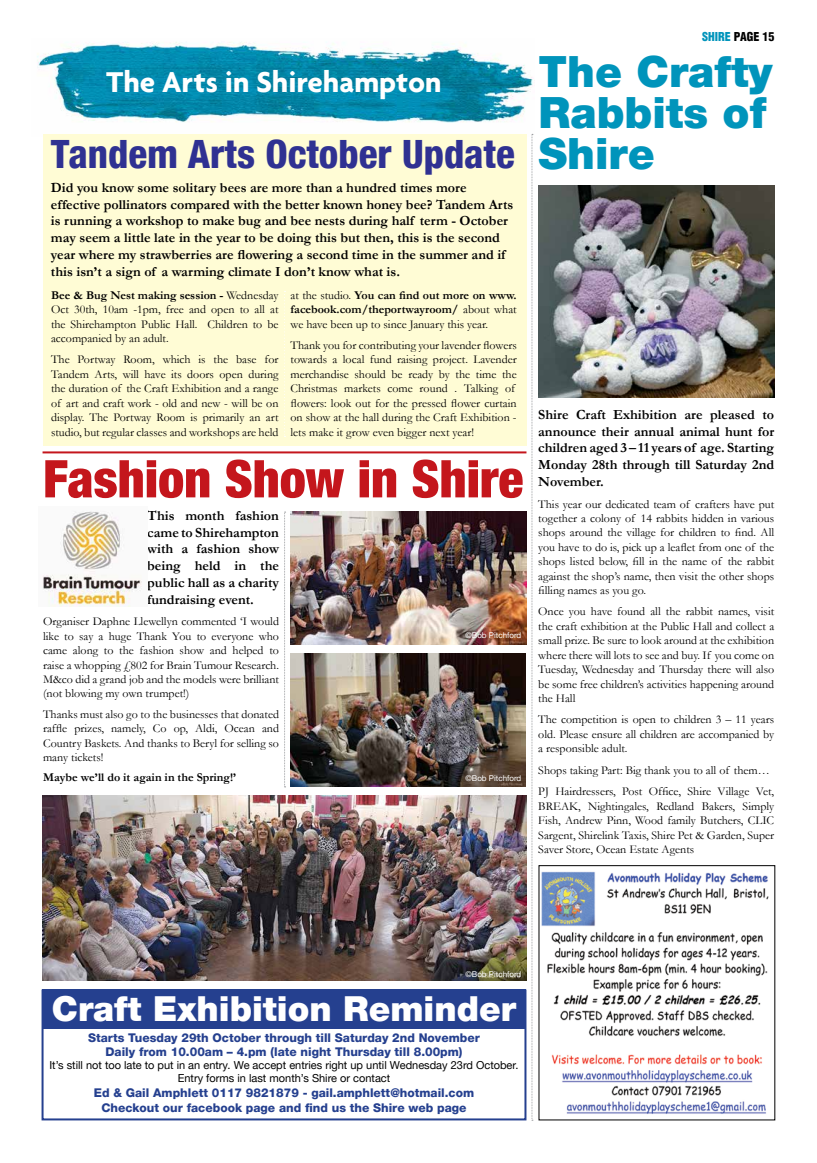
<style>
.page{position:relative;width:817px;height:1163px;background:#fff}
.page>*{position:absolute;margin:0;border:0;box-sizing:border-box;transform-origin:0 0}
.t1{font:900 condensed 52px "Helvetica Neue LTW1 G";color:#c4161c}
.t2{font:900 43px/41px "Helvetica Neue LTW1 G";color:#0094bb}
.t3{font:800 condensed 39px "Helvetica Neue LTW1 G";color:#2f3192}
.t4{font:900 34.4px "Helvetica Neue LTW1 G";color:#fff}
.t5{font:700 31px "Agenda";color:#fff}
.t6{font:700 14px/16.8px "Garamond";color:#000;text-align:justify}
.t7{font:12px/14.4px "Garamond";color:#000;text-align:justify}
.t8{font:800 12px/14.4px "Helvetica Neue LTW1 G";color:#25408f;text-align:center}
.t9{font:700 12px "Garamond";color:#000}
.t10{font:900 condensed 12px "Helvetica LT";color:#000}
.t11{font:11px/13.2px "Helvetica Neue LTW1 G";color:#000;text-align:center}
.t12{font:8px "Helvetica Neue LTW1 G";color:#fff}
.s1{font-weight:700}
.s2{color:#0094bb}
</style>
<div class="page">
<img style="left:37px;top:42px;width:497px;height:95px">
<svg style="left:45px;top:59px;width:4px;height:3px"></svg>
<div style="left:43px;top:134px;width:483px;height:311px;background:#fffcd5"></div>
<svg style="left:531px;top:134px;width:2px;height:986px"></svg>
<svg style="left:284px;top:512px;width:1px;height:275px"></svg>
<img style="left:538px;top:185px;width:235px;height:212px">
<img style="left:541px;top:871px;width:228px;height:243px">
<img style="left:43px;top:511px;width:99px;height:95px">
<img style="left:290px;top:512px;width:236px;height:132px">
<img style="left:290px;top:653px;width:235px;height:133px">
<img style="left:43px;top:795px;width:483px;height:185px">
<div style="left:42px;top:989px;width:484px;height:131px;border:2px solid #25408f"></div>
<div style="left:42px;top:989px;width:483px;height:39px;background:#25408f"></div>
<hr style="left:43px;top:451px;width:483px;height:2px;background:#c4161c">
<svg style="left:284px;top:291px;width:1px;height:146px"></svg>
<h3 class="t5" style="left:106px;top:63px;width:337px">The Arts in Shirehampton</h3>
<h3 class="t3" style="left:51px;top:131px;width:465px">Tandem Arts October Update</h3>
<p class="t6" style="left:51px;top:179px;width:464px;text-align:left">Did you know some solitary bees are more than a hundred times more effective pollinators compared with the better known honey bee? Tandem Arts is running a workshop to make bug and bee nests during half term - October may seem a little late in the year to be doing this but then, this is the second year where my strawberries are flowering a second time in the summer and if this isn’t a sign of a warming climate I don’t know what is.</p>
<p class="t7" style="left:290px;top:287px;width:228px">at the studio. <span class="s1">You can find out more on www. facebook.com/theportwayroom/</span> about what we have been up to since January this year.</p>
<p class="t7" style="left:290px;top:338px;width:228px;text-align:left">Thank you for contributing your lavender flowers towards a local fund raising project. Lavender merchandise should be ready by the time the Christmas markets come round . Talking of flowers: look out for the pressed flower curtain on show at the hall during the Craft Exhibition - lets make it grow even bigger next year!</p>
<p class="t7" style="left:51px;top:287px;width:229px"><span class="s1">Bee &amp; Bug Nest making session -</span> Wednesday Oct 30th, 10am -1pm, free and open to all at the Shirehampton Public Hall. Children to be accompanied by an adult.</p>
<p class="t7" style="left:51px;top:352px;width:229px">The Portway Room, which is the base for Tandem Arts, will have its doors open during the duration of the Craft Exhibition and a range of art and craft work - old and new - will be on display. The Portway Room is primarily an art studio, but regular classes and workshops are held</p>
<h1 class="t1" style="left:43px;top:448px;width:481px">Fashion Show in Shire</h1>
<p class="t6" style="left:147px;top:506px;width:133px">This month fashion came to Shirehampton with a fashion show being held in the public hall as a charity fundraising event.</p>
<p class="t7" style="left:43px;top:614px;width:237px">Organiser Daphne Llewellyn commented ‘I would like to say a huge Thank You to everyone who came along to the fashion show and helped to raise a whopping £802 for Brain Tumour Research.<br>M&amp;co did a grand job and the models were brilliant (not blowing my own trumpet!)</p>
<p class="t7" style="left:43px;top:706px;width:237px">Thanks must also go to the businesses that donated raffle prizes, namely, Co op, Aldi, Ocean and Country Baskets. And thanks to Beryl for selling so many tickets!</p>
<p class="t9" style="left:43px;top:770px;width:194px">Maybe we’ll do it again in the Spring!’</p>
<p class="t12" style="left:465px;top:630px;width:57px">©Bob Pitchford</p>
<p class="t12" style="left:465px;top:773px;width:57px">©Bob Pitchford</p>
<p class="t10" style="left:702px;top:29px;width:74px"><span class="s2">SHIRE</span> PAGE 15</p>
<h2 class="t2" style="left:538px;top:52px;width:235px">The Crafty<br>Rabbits of<br>Shire</h2>
<p class="t6" style="left:538px;top:405px;width:237px">Shire Craft Exhibition are pleased to announce their annual animal hunt for children aged 3 – 11 years of age. Starting Monday 28th through till Saturday 2nd November.</p>
<p class="t7" style="left:538px;top:496px;width:237px">This year our dedicated team of crafters have put together a colony of 14 rabbits hidden in various shops around the village for children to find. All you have to do is, pick up a leaflet from one of the shops listed below, fill in the name of the rabbit against the shop’s name, then visit the other shops filling names as you go.</p>
<p class="t7" style="left:538px;top:604px;width:237px">Once you have found all the rabbit names, visit the craft exhibition at the Public Hall and collect a small prize. Be sure to look around at the exhibition where there will lots to see and buy. If you come on Tuesday, Wednesday and Thursday there will also be some free children’s activities happening around the Hall</p>
<p class="t7" style="left:538px;top:712px;width:237px">The competition is open to children 3 – 11 years old. Please ensure all children are accompanied by a responsible adult.</p>
<p class="t7" style="left:538px;top:759px;width:237px;line-height:21.5px">Shops taking Part: Big thank you to all of them…<br>PJ Hairdressers, Post Office, Shire Village Vet,</p>
<p class="t7" style="left:538px;top:798px;width:237px">BREAK, Nightingales, Redland Bakers, Simply Fish, Andrew Pinn, Wood family Butchers, CLIC Sargent, Shirelink Taxis, Shire Pet &amp; Garden, Super Saver Store, Ocean Estate Agents</p>
<p class="t12" style="left:465px;top:968px;width:57px">©Bob Pitchford</p>
<h3 class="t4" style="left:52px;top:987px;width:465px">Craft Exhibition Reminder</h3>
<p class="t8" style="left:88px;top:1029px;width:393px">Starts Tuesday 29th October through till Saturday 2nd November<br>Daily from 10.00am – 4.pm (late night Thursday till 8.00pm)</p>
<p class="t11" style="left:49px;top:1058px;width:470px">It’s still not too late to put in an entry. We accept entries right up until Wednesday 23rd October.<br>Entry forms in last month’s Shire or contact</p>
<p class="t8" style="left:94px;top:1085px;width:382px">Ed &amp; Gail Amphlett 0117 9821879 - gail.amphlett@hotmail.com<br>Checkout our facebook page and find us the Shire web page</p>
</div>
